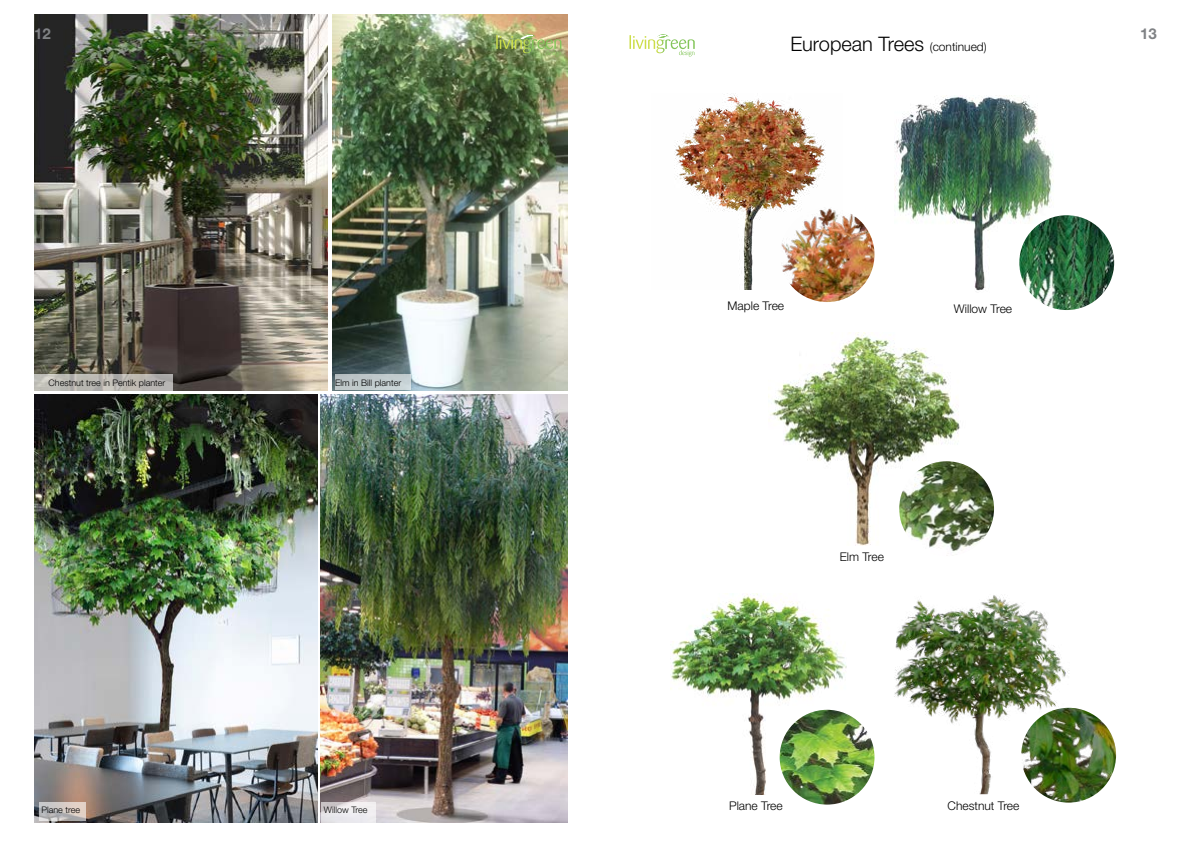
<style>
.page{position:relative;width:1191px;height:842px;background:#fff}
.page>*{position:absolute;margin:0;border:0;box-sizing:border-box;transform-origin:0 0}
.t1{font:300 20px "Helvetica Neue LT Std";color:#000}
.t2{font:700 15px "Helvetica Neue LT Std";color:#808285}
.t3{font:300 12px "Helvetica Neue LT Std";color:#000}
.t4{font:300 9px "Helvetica Neue LT Std";color:#000}
.s1{font-size:12px}
</style>
<div class="page">
<img style="left:34px;top:394px;width:284px;height:428px">
<img style="left:332px;top:14px;width:235px;height:376px">
<img style="left:34px;top:14px;width:294px;height:376px">
<div style="left:335px;top:374px;width:75px;height:16px;background:#c0c9cb"></div>
<img style="left:320px;top:394px;width:247px;height:428px">
<svg style="left:34px;top:374px;width:138px;height:16px;background:#bab8b2"></svg>
<svg style="left:321px;top:802px;width:54px;height:20px"></svg>
<img style="left:674px;top:93px;width:152px;height:197px">
<img style="left:779px;top:207px;width:95px;height:95px;border-radius:47px">
<img style="left:894px;top:96px;width:161px;height:195px">
<img style="left:670px;top:594px;width:177px;height:200px">
<img style="left:779px;top:710px;width:95px;height:95px;border-radius:47px">
<img style="left:894px;top:595px;width:178px;height:199px">
<img style="left:1021px;top:708px;width:95px;height:95px;border-radius:47px">
<img style="left:768px;top:333px;width:197px;height:212px">
<img style="left:899px;top:461px;width:95px;height:95px;border-radius:47px">
<img style="left:1019px;top:215px;width:95px;height:95px;border-radius:47px">
<svg style="left:39px;top:802px;width:46px;height:19px"></svg>
<svg style="left:496px;top:34px;width:65px;height:23px"></svg>
<svg style="left:629px;top:34px;width:65px;height:23px"></svg>
<h2 class="t2" style="left:34px;top:24px;width:18px">12</h2>
<h2 class="t2" style="left:1140px;top:24px;width:18px">13</h2>
<h1 class="t1" style="left:790px;top:31px;width:198px">European Trees <span class="s1">(continued)</span></h1>
<p class="t4" style="left:49px;top:377px;width:118px">Chestnut tree in Pentik planter</p>
<p class="t4" style="left:335px;top:377px;width:68px">Elm in Bill planter</p>
<p class="t4" style="left:41px;top:805px;width:40px">Plane tree</p>
<p class="t4" style="left:324px;top:804px;width:45px">Willow Tree</p>
<h3 class="t3" style="left:727px;top:298px;width:58px">Maple Tree</h3>
<h3 class="t3" style="left:953px;top:301px;width:60px">Willow Tree</h3>
<h3 class="t3" style="left:839px;top:549px;width:46px">Elm Tree</h3>
<h3 class="t3" style="left:729px;top:799px;width:55px">Plane Tree</h3>
<h3 class="t3" style="left:947px;top:799px;width:73px">Chestnut Tree</h3>
</div>
